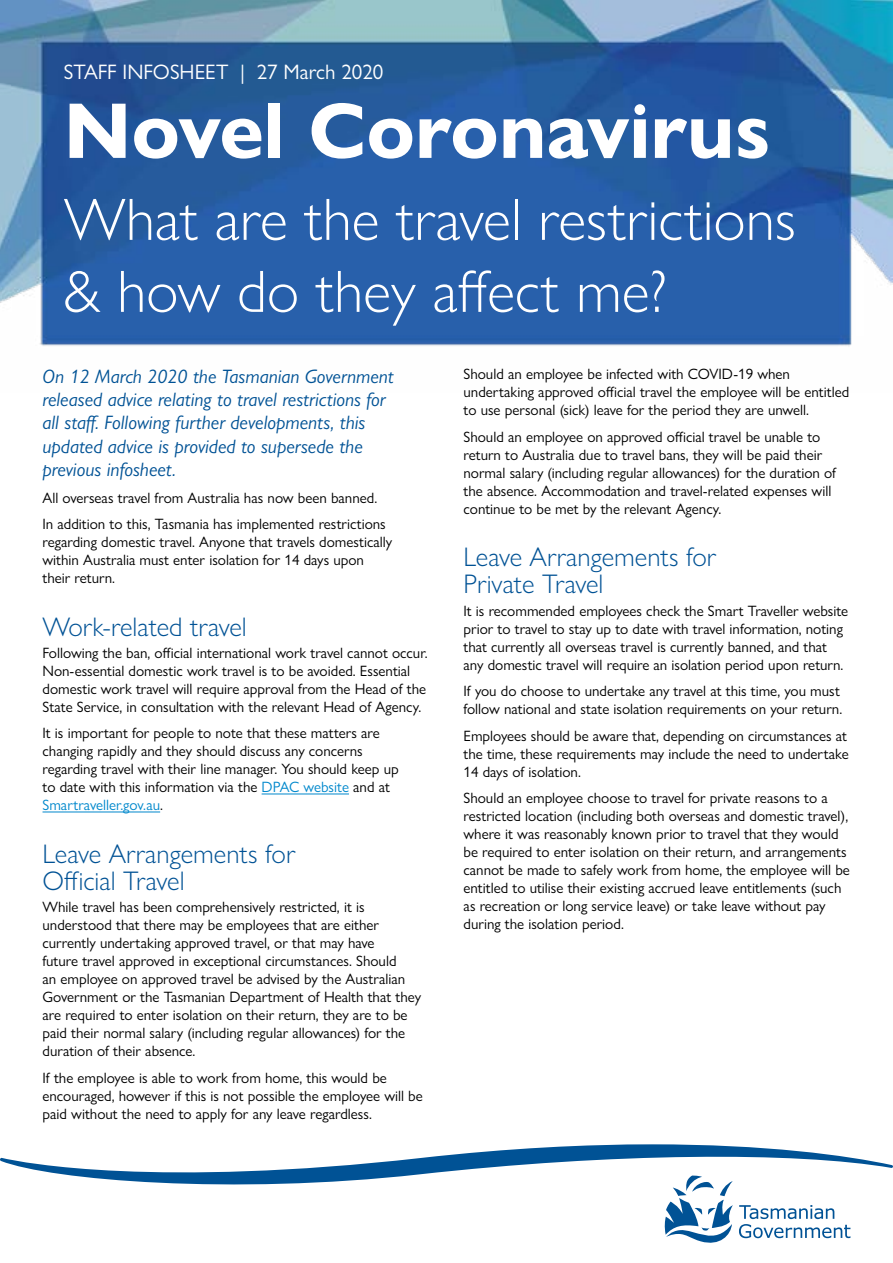
<style>
.page{position:relative;width:893px;height:1263px;background:#fff}
.page>*{position:absolute;margin:0;border:0;box-sizing:border-box;transform-origin:0 0}
.t1{font:700 79.5px "Gill Sans Nova";color:#fff}
.t2{font:300 60px/72px "Gill Sans Nova";color:#fff}
.t3{font:300 27px/27px "Gill Sans Nova";color:#005295}
.t4{font:21px "Gill Sans Nova";color:#fff}
.t5{font:italic 19.5px/23.4px "Gill Sans Nova";color:#005295}
.t6{font:15px/18px "Gill Sans Nova";color:#000}
.s1{color:#08c}
</style>
<div class="page">
<svg style="left:0;top:1144px;width:893px;height:41px"></svg>
<svg style="left:664px;top:1175px;width:69px;height:68px"></svg>
<svg style="left:739px;top:1205px;width:111px;height:33px"></svg>
<img style="left:0;top:0;width:893px;height:346px">
<hr style="left:262px;top:794px;width:87px;height:1px;background:#08c">
<hr style="left:43px;top:812px;width:117px;height:1px;background:#08c">
<h3 class="t4" style="left:64px;top:59px;width:321px">STAFF INFOSHEET | 27 March 2020</h3>
<h1 class="t1" style="left:64px;top:81px;width:708px">Novel Coronavirus</h1>
<h2 class="t2" style="left:64px;top:183px;width:734px">What are the travel restrictions &amp; how do they affect me?</h2>
<h3 class="t5" style="left:43px;top:364px;width:353px">On 12 March 2020 the Tasmanian Government released advice relating to travel restrictions for all staff. Following further developments, this updated advice is provided to supersede the previous infosheet.</h3>
<p class="t6" style="left:43px;top:484px;width:345px;line-height:26.5px">All overseas travel from Australia has now been banned.<br>In addition to this, Tasmania has implemented restrictions</p>
<p class="t6" style="left:43px;top:533px;width:351px">regarding domestic travel. Anyone that travels domestically within Australia must enter isolation for 14 days upon their return.</p>
<h3 class="t3" style="left:43px;top:613px;width:206px">Work-related travel</h3>
<p class="t6" style="left:43px;top:644px;width:386px">Following the ban, official international work travel cannot occur.<br>Non-essential domestic work travel is to be avoided. Essential domestic work travel will require approval from the Head of the State Service, in consultation with the relevant Head of Agency.</p>
<p class="t6" style="left:43px;top:724px;width:358px">It is important for people to note that these matters are changing rapidly and they should discuss any concerns regarding travel with their line manager. You should keep up to date with this information via the <span class="s1">DPAC website</span> and at <span class="s1">Smartraveller.gov.au</span>.</p>
<h3 class="t3" style="left:43px;top:840px;width:255px">Leave Arrangements for<br>Official Travel</h3>
<p class="t6" style="left:43px;top:898px;width:380px">While travel has been comprehensively restricted, it is understood that there may be employees that are either currently undertaking approved travel, or that may have<br>future travel approved in exceptional circumstances. Should<br>an employee on approved travel be advised by the Australian Government or the Tasmanian Department of Health that they are required to enter isolation on their return, they are to be paid their normal salary (including regular allowances) for the duration of their absence.</p>
<p class="t6" style="left:43px;top:1068px;width:382px">If the employee is able to work from home, this would be encouraged, however if this is not possible the employee will be paid without the need to apply for any leave regardless.</p>
<p class="t6" style="left:463px;top:365px;width:387px">Should an employee be infected with COVID-19 when undertaking approved official travel the employee will be entitled to use personal (sick) leave for the period they are unwell.</p>
<p class="t6" style="left:463px;top:427px;width:374px">Should an employee on approved official travel be unable to return to Australia due to travel bans, they will be paid their normal salary (including regular allowances) for the duration of the absence. Accommodation and travel-related expenses will continue to be met by the relevant Agency.</p>
<h3 class="t3" style="left:463px;top:543px;width:255px">Leave Arrangements for<br>Private Travel</h3>
<p class="t6" style="left:463px;top:601px;width:386px">It is recommended employees check the Smart Traveller website prior to travel to stay up to date with travel information, noting that currently all overseas travel is currently banned, and that any domestic travel will require an isolation period upon return.</p>
<p class="t6" style="left:463px;top:682px;width:380px">If you do choose to undertake any travel at this time, you must follow national and state isolation requirements on your return.</p>
<p class="t6" style="left:463px;top:726px;width:387px;text-align:justify">Employees should be aware that, depending on circumstances at the time, these requirements may include the need to undertake 14 days of isolation.</p>
<p class="t6" style="left:463px;top:789px;width:388px">Should an employee choose to travel for private reasons to a restricted location (including both overseas and domestic travel), where it was reasonably known prior to travel that they would be required to enter isolation on their return, and arrangements cannot be made to safely work from home, the employee will be entitled to utilise their existing accrued leave entitlements (such as recreation or long service leave) or take leave without pay during the isolation period.</p>
</div>
